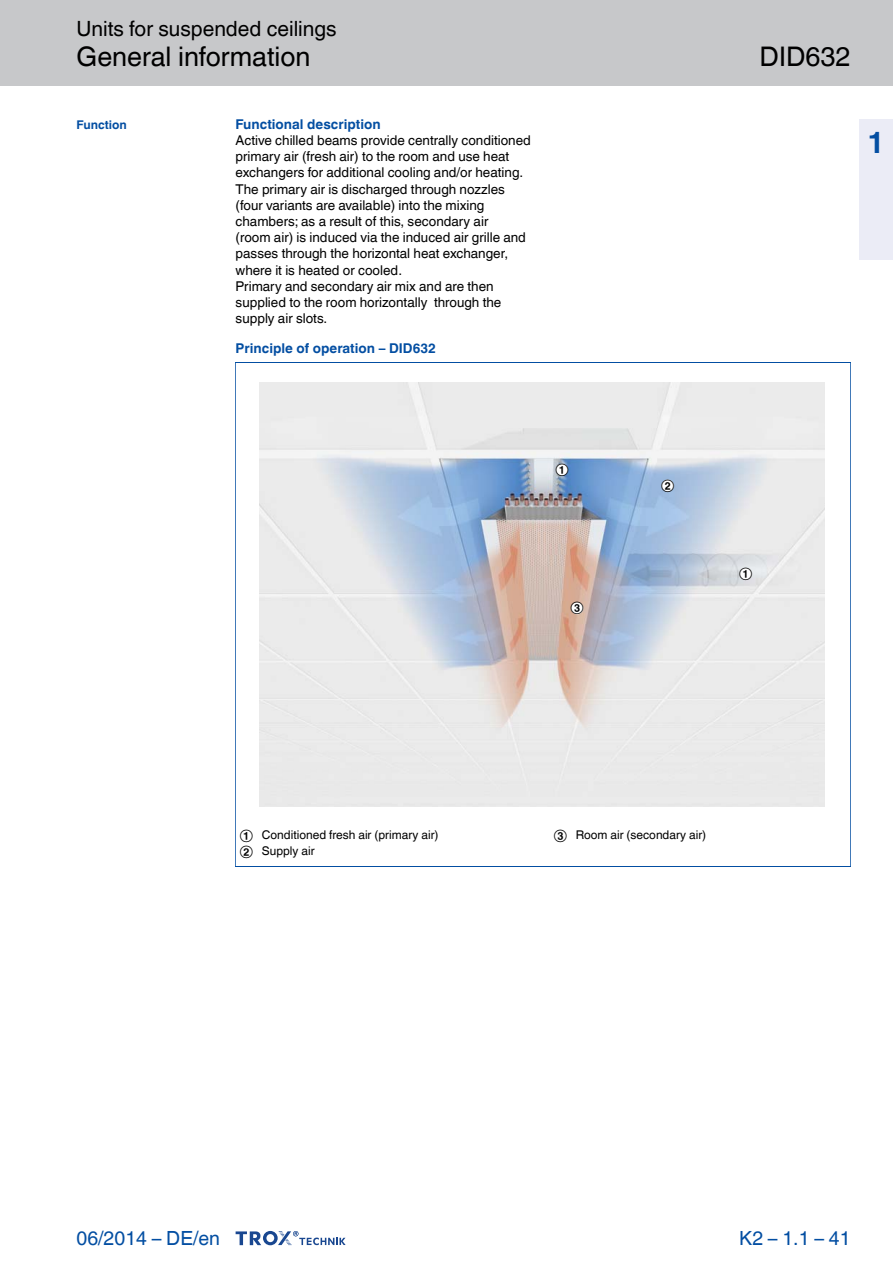
<style>
.page{position:relative;width:893px;height:1263px;background:#fff}
.page>*{position:absolute;margin:0;border:0;box-sizing:border-box;transform-origin:0 0}
.t1{font:700 30px "TROX Helvetica";color:#034ea2}
.t2{font:27px "TROX Helvetica";color:#000}
.t3{font:21px "TROX Helvetica";color:#000}
.t4{font:19.5px "TROX Helvetica";color:#034ea2}
.t5{font:13.5px/16.2px "TROX Helvetica";color:#000}
.t6{font:700 13.5px "TROX Helvetica";color:#034ea2}
.t7{font:12px/15.8px "TROX Helvetica";color:#000}
.t8{font:700 12px "TROX Helvetica";color:#034ea2}
</style>
<div class="page">
<div style="left:0;top:0;width:893px;height:85px;background:#c7c8ca"></div>
<svg style="left:236px;top:1231px;width:110px;height:15px"></svg>
<div style="left:859px;top:119px;width:34px;height:140px;background:#ebecf6"></div>
<img style="left:259px;top:382px;width:565px;height:424px">
<div style="left:740px;top:568px;width:11px;height:12px;background:#fff;border-radius:50%"></div>
<div style="left:662px;top:480px;width:12px;height:12px;background:#fff;border-radius:50%"></div>
<div style="left:571px;top:602px;width:12px;height:12px;background:#fff;border-radius:50%"></div>
<div style="left:556px;top:464px;width:12px;height:12px;background:#fff;border-radius:50%"></div>
<hr style="left:235px;top:362px;width:1px;height:505px;background:#034ea2">
<hr style="left:850px;top:362px;width:1px;height:505px;background:#034ea2">
<hr style="left:235px;top:362px;width:615px;height:1px;background:#034ea2">
<hr style="left:235px;top:866px;width:615px;height:1px;background:#034ea2">
<h3 class="t3" style="left:77px;top:12px;width:262px">Units for suspended ceilings</h3>
<h2 class="t2" style="left:77px;top:35px;width:235px">General information</h2>
<p class="t8" style="left:77px;top:114px;width:52px">Function</p>
<p class="t6" style="left:236px;top:113px;width:147px">Functional description</p>
<p class="t5" style="left:236px;top:131px;width:297px">Active chilled beams provide centrally conditioned primary air (fresh air) to the room and use heat exchangers for additional cooling and/or heating.<br>The primary air is discharged through nozzles (four variants are available) into the mixing chambers; as a result of this, secondary air<br>(room air) is induced via the induced air grille and passes through the horizontal heat exchanger, where it is heated or cooled.<br>Primary and secondary air mix and are then supplied to the room horizontally through the supply air slots.</p>
<p class="t6" style="left:236px;top:337px;width:202px">Principle of operation – DID632</p>
<p class="t7" style="left:555px;top:462px;width:15px">ݢ</p>
<p class="t7" style="left:570px;top:601px;width:15px">ݤ</p>
<h2 class="t2" style="left:759px;top:35px;width:92px">DID632</h2>
<h1 class="t1" style="left:867px;top:118px;width:19px">1</h1>
<p class="t7" style="left:661px;top:478px;width:15px">ݣ</p>
<p class="t7" style="left:739px;top:566px;width:15px">ݢ</p>
<p class="t7" style="left:240px;top:826px;width:200px">① Conditioned fresh air (primary air)<br>② Supply air</p>
<p class="t7" style="left:554px;top:826px;width:154px">③ Room air (secondary air)</p>
<h3 class="t4" style="left:77px;top:1222px;width:145px">06/2014 – DE/en</h3>
<h3 class="t4" style="left:739px;top:1222px;width:113px">K2 – 1.1 – 41</h3>
</div>
